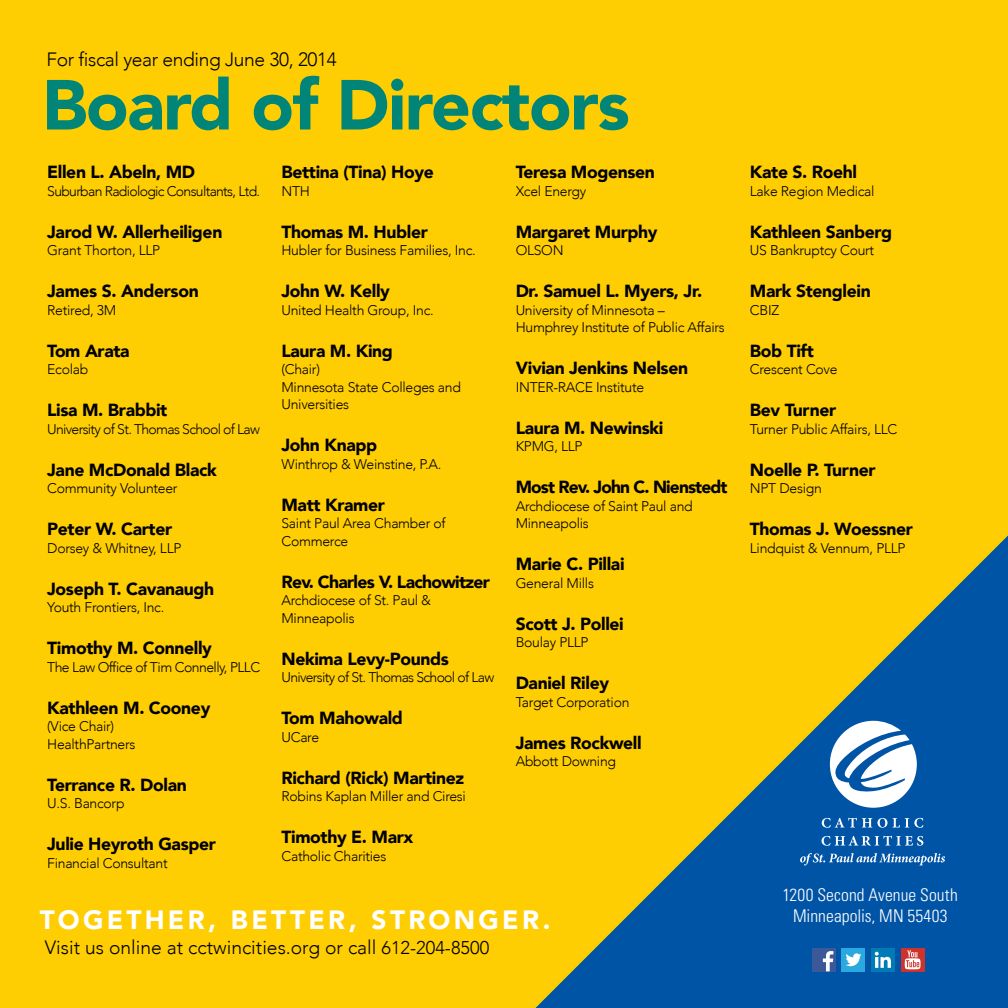
<style>
.page{position:relative;width:1008px;height:1008px;background:#ffce02}
.page>*{position:absolute;margin:0;border:0;box-sizing:border-box;transform-origin:0 0}
.t1{font:900 70px "Avenir";letter-spacing:-.02em;color:#008578}
.t2{font:900 26.25px "Avenir LT Std";letter-spacing:.125em;color:#fff}
.t3{font:300 19.25px "Avenir";color:#000}
.t4{font:300 19.25px "Avenir";letter-spacing:-.02em;color:#000}
.t5{font:900 17.5px "Avenir";letter-spacing:-.02em;color:#000}
.t6{font:300 condensed 17.5px "Univers";letter-spacing:.005em;color:#fff}
.t7{font:900 17.5px "Avenir";letter-spacing:-.04em;color:#000}
.t8{font:900 17.5px "Avenir";letter-spacing:-.05em;color:#000}
.t9{font:300 14px/17.5px "Avenir";letter-spacing:-.02em;color:#000}
.t10{font:300 14px "Avenir";letter-spacing:-.05em;color:#000}
.t11{font:300 14px "Avenir";letter-spacing:-.04em;color:#000}
.s1{font-size:18.38px}
</style>
<div class="page">
<svg style="left:536px;top:536px;width:472px;height:472px"></svg>
<svg style="left:830px;top:721px;width:87px;height:87px;background:#98badb"></svg>
<svg style="left:822px;top:818px;width:101px;height:10px"></svg>
<svg style="left:822px;top:836px;width:101px;height:10px"></svg>
<svg style="left:800px;top:853px;width:145px;height:13px;background:#3c7cba"></svg>
<div style="left:871px;top:948px;width:24px;height:24px;background:#017bb6"></div>
<svg style="left:875px;top:952px;width:16px;height:16px"></svg>
<div style="left:812px;top:948px;width:24px;height:24px;background:#3b5999"></div>
<svg style="left:823px;top:951px;width:10px;height:20px"></svg>
<div style="left:842px;top:948px;width:23px;height:24px;background:#2aa8e0"></div>
<svg style="left:846px;top:953px;width:15px;height:13px"></svg>
<div style="left:901px;top:948px;width:24px;height:24px;background:#cd332d"></div>
<svg style="left:905px;top:950px;width:16px;height:19px"></svg>
<h3 class="t4" style="left:47px;top:48px;width:292px">For fiscal year ending June 30, 2014</h3>
<h1 class="t1" style="left:42px;top:45px;width:589px">Board of Directors</h1>
<p class="t5" style="left:47px;top:157px;width:149px">Ellen L. Abeln, MD</p>
<p class="t10" style="left:47px;top:183px;width:214px">Suburban Radiologic Consultants, Ltd.</p>
<p class="t5" style="left:47px;top:217px;width:177px">Jarod W. Allerheiligen</p>
<p class="t9" style="left:47px;top:242px;width:115px">Grant Thorton, LLP</p>
<p class="t5" style="left:47px;top:276px;width:153px">James S. Anderson</p>
<p class="t9" style="left:47px;top:301px;width:71px">Retired, 3M</p>
<p class="t5" style="left:47px;top:336px;width:84px">Tom Arata</p>
<p class="t9" style="left:47px;top:361px;width:43px">Ecolab</p>
<p class="t5" style="left:47px;top:395px;width:122px">Lisa M. Brabbit</p>
<p class="t10" style="left:47px;top:421px;width:214px">University of St. Thomas School of Law</p>
<p class="t5" style="left:47px;top:455px;width:171px">Jane McDonald Black</p>
<p class="t9" style="left:47px;top:480px;width:132px">Community Volunteer</p>
<p class="t5" style="left:47px;top:514px;width:127px">Peter W. Carter</p>
<p class="t9" style="left:47px;top:539px;width:136px">Dorsey &amp; Whitney, LLP</p>
<p class="t5" style="left:47px;top:574px;width:169px">Joseph T. Cavanaugh</p>
<p class="t9" style="left:47px;top:599px;width:119px">Youth Frontiers, Inc.</p>
<p class="t5" style="left:47px;top:633px;width:166px">Timothy M. Connelly</p>
<p class="t11" style="left:47px;top:659px;width:214px">The Law Office of Tim Connelly, PLLC</p>
<p class="t5" style="left:47px;top:693px;width:165px">Kathleen M. Cooney</p>
<p class="t9" style="left:47px;top:718px;width:90px">(Vice Chair)<br>HealthPartners</p>
<p class="t5" style="left:47px;top:770px;width:141px">Terrance R. Dolan</p>
<p class="t9" style="left:47px;top:795px;width:79px">U.S. Bancorp</p>
<p class="t5" style="left:47px;top:829px;width:170px">Julie Heyroth Gasper</p>
<p class="t9" style="left:47px;top:854px;width:122px">Financial Consultant</p>
<p class="t5" style="left:281px;top:157px;width:154px">Bettina (Tina) Hoye</p>
<p class="t9" style="left:281px;top:182px;width:30px">NTH</p>
<p class="t5" style="left:281px;top:217px;width:148px">Thomas M. Hubler</p>
<p class="t9" style="left:281px;top:242px;width:196px">Hubler for Business Families, Inc.</p>
<p class="t5" style="left:281px;top:276px;width:110px">John W. Kelly</p>
<p class="t9" style="left:281px;top:301px;width:154px">United Health Group, Inc.</p>
<p class="t5" style="left:281px;top:336px;width:113px">Laura M. King</p>
<p class="t9" style="left:281px;top:361px;width:181px">(Chair)<br>Minnesota State Colleges and<br>Universities</p>
<p class="t5" style="left:281px;top:430px;width:97px">John Knapp</p>
<p class="t9" style="left:281px;top:455px;width:162px">Winthrop &amp; Weinstine, P.A.</p>
<p class="t5" style="left:281px;top:490px;width:105px">Matt Kramer</p>
<p class="t9" style="left:281px;top:515px;width:166px">Saint Paul Area Chamber of<br>Commerce</p>
<p class="t7" style="left:281px;top:567px;width:210px">Rev. Charles V. Lachowitzer</p>
<p class="t9" style="left:281px;top:592px;width:151px">Archdiocese of St. Paul &amp;<br>Minneapolis</p>
<p class="t5" style="left:281px;top:644px;width:169px">Nekima Levy-Pounds</p>
<p class="t10" style="left:281px;top:669px;width:214px">University of St. Thomas School of Law</p>
<p class="t5" style="left:281px;top:703px;width:123px">Tom Mahowald</p>
<p class="t9" style="left:281px;top:728px;width:39px">UCare</p>
<p class="t5" style="left:281px;top:763px;width:184px">Richard (Rick) Martinez</p>
<p class="t9" style="left:281px;top:788px;width:186px">Robins Kaplan Miller and Ciresi</p>
<p class="t5" style="left:281px;top:822px;width:133px">Timothy E. Marx</p>
<p class="t9" style="left:281px;top:847px;width:106px">Catholic Charities</p>
<p class="t5" style="left:516px;top:157px;width:141px">Teresa Mogensen</p>
<p class="t9" style="left:516px;top:182px;width:72px">Xcel Energy</p>
<p class="t5" style="left:516px;top:217px;width:143px">Margaret Murphy</p>
<p class="t9" style="left:516px;top:242px;width:49px">OLSON</p>
<p class="t5" style="left:516px;top:276px;width:188px">Dr. Samuel L. Myers, Jr.</p>
<p class="t9" style="left:516px;top:301px;width:211px">University of Minnesota –<br>Humphrey Institute of Public Affairs</p>
<p class="t5" style="left:516px;top:353px;width:174px">Vivian Jenkins Nelsen</p>
<p class="t9" style="left:516px;top:378px;width:130px">INTER-RACE Institute</p>
<p class="t5" style="left:516px;top:413px;width:149px">Laura M. Newinski</p>
<p class="t9" style="left:516px;top:438px;width:69px">KPMG, LLP</p>
<p class="t8" style="left:516px;top:472px;width:213px">Most Rev. John C. Nienstedt</p>
<p class="t9" style="left:516px;top:497px;width:179px">Archdiocese of Saint Paul and<br>Minneapolis</p>
<p class="t5" style="left:516px;top:549px;width:110px">Marie C. Pillai</p>
<p class="t9" style="left:516px;top:574px;width:80px">General Mills</p>
<p class="t5" style="left:516px;top:609px;width:110px">Scott J. Pollei</p>
<p class="t9" style="left:516px;top:634px;width:74px">Boulay PLLP</p>
<p class="t5" style="left:516px;top:668px;width:95px">Daniel Riley</p>
<p class="t9" style="left:516px;top:693px;width:115px">Target Corporation</p>
<p class="t5" style="left:516px;top:728px;width:128px">James Rockwell</p>
<p class="t9" style="left:516px;top:753px;width:102px">Abbott Downing</p>
<p class="t5" style="left:750px;top:157px;width:109px">Kate S. Roehl</p>
<p class="t9" style="left:750px;top:182px;width:126px">Lake Region Medical</p>
<p class="t5" style="left:750px;top:217px;width:144px">Kathleen Sanberg</p>
<p class="t9" style="left:750px;top:242px;width:126px">US Bankruptcy Court</p>
<p class="t5" style="left:750px;top:276px;width:122px">Mark Stenglein</p>
<p class="t9" style="left:750px;top:301px;width:31px">CBIZ</p>
<p class="t5" style="left:750px;top:336px;width:65px">Bob Tift</p>
<p class="t9" style="left:750px;top:361px;width:89px">Crescent Cove</p>
<p class="t5" style="left:750px;top:395px;width:88px">Bev Turner</p>
<p class="t9" style="left:750px;top:420px;width:149px">Turner Public Affairs, LLC</p>
<p class="t5" style="left:750px;top:455px;width:127px">Noelle P. Turner</p>
<p class="t9" style="left:750px;top:480px;width:73px">NPT Design</p>
<p class="t5" style="left:750px;top:514px;width:165px">Thomas J. Woessner</p>
<p class="t9" style="left:750px;top:539px;width:157px">Lindquist &amp; Vennum, PLLP</p>
<p class="t6" style="left:783px;top:884px;width:177px">1200 Second Avenue South</p>
<h2 class="t2" style="left:40px;top:904px;width:512px">TOGETHER, BETTER, STRONGER.</h2>
<p class="t6" style="left:793px;top:905px;width:156px">Minneapolis, MN 55403</p>
<h3 class="t3" style="left:45px;top:936px;width:446px">Visit us online at cctwincities.org or call <span class="s1">612-204-8500</span></h3>
</div>
